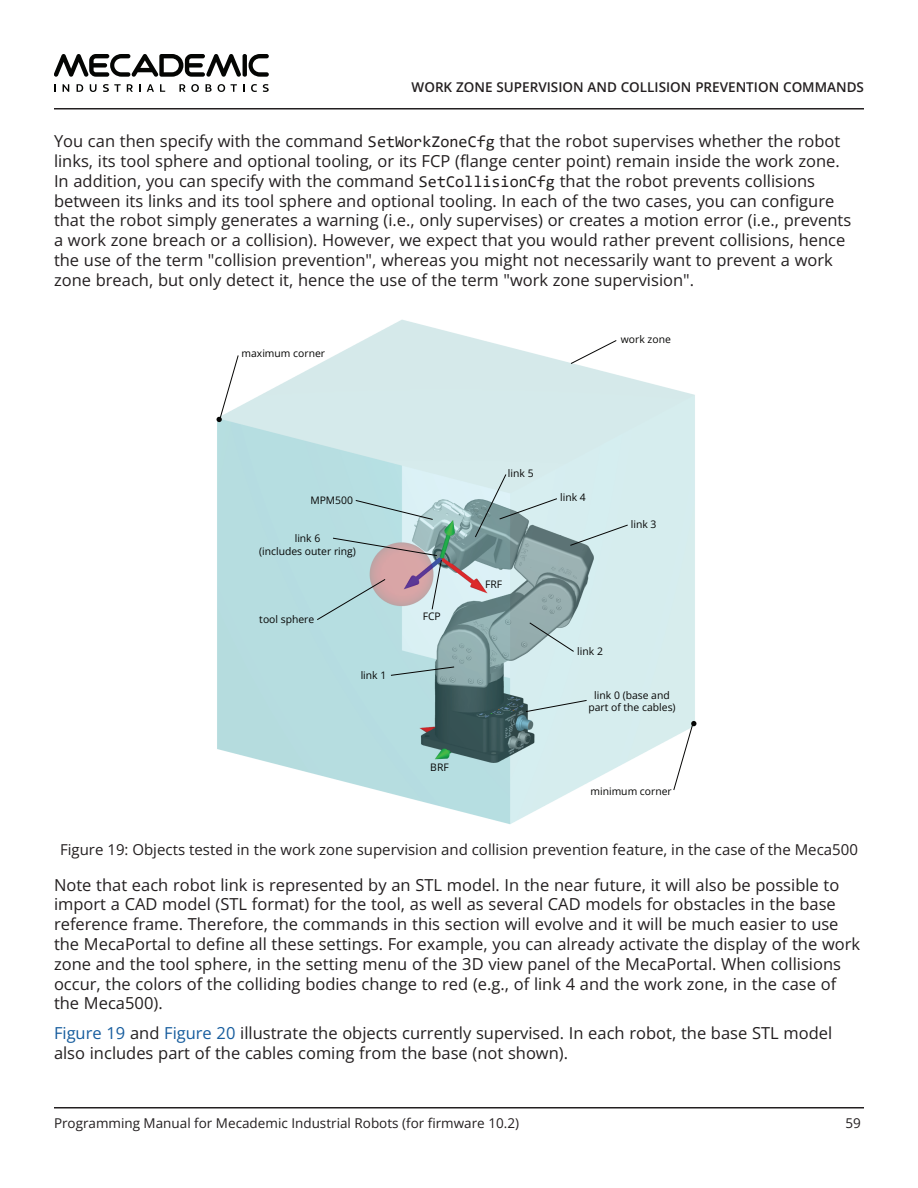
<style>
.page{position:relative;width:918px;height:1188px;background:#fff}
.page>*{position:absolute;margin:0;border:0;box-sizing:border-box;transform-origin:0 0}
.Body_Text{font:16.5px/19.8px "Open Sans";color:#231f20}
.t1{font:15px "Open Sans";color:#231f20}
.t2{font:13.5px "Open Sans";color:#231f20}
.t3{font:600 13.5px "Open Sans";color:#231f20}
.t4{font:10.35px/12.5px "Open Sans";color:#050504;text-align:center}
.s1{font-family:"Consolas"}
.s2{color:#175d9e}
</style>
<div class="page">
<hr style="left:54px;top:1107px;width:810px;height:1px;background:#231f20">
<hr style="left:54px;top:108px;width:810px;height:2px;background:#231f20">
<svg style="left:54px;top:54px;width:215px;height:23px"></svg>
<svg style="left:63px;top:84px;width:6px;height:8px"></svg>
<svg style="left:77px;top:84px;width:6px;height:8px"></svg>
<svg style="left:90px;top:84px;width:7px;height:8px"></svg>
<svg style="left:103px;top:84px;width:18px;height:8px"></svg>
<svg style="left:127px;top:84px;width:6px;height:8px"></svg>
<svg style="left:139px;top:84px;width:2px;height:8px"></svg>
<svg style="left:147px;top:84px;width:7px;height:8px"></svg>
<svg style="left:160px;top:84px;width:5px;height:8px"></svg>
<svg style="left:179px;top:84px;width:20px;height:8px"></svg>
<svg style="left:206px;top:84px;width:6px;height:8px"></svg>
<svg style="left:218px;top:84px;width:7px;height:8px"></svg>
<svg style="left:231px;top:84px;width:6px;height:8px"></svg>
<svg style="left:251px;top:84px;width:6px;height:8px"></svg>
<svg style="left:263px;top:84px;width:6px;height:8px"></svg>
<img style="left:216px;top:319px;width:481px;height:505px">
<svg style="left:356px;top:500px;width:77px;height:20px"></svg>
<svg style="left:475px;top:474px;width:82px;height:63px"></svg>
<svg style="left:570px;top:525px;width:58px;height:21px"></svg>
<svg style="left:529px;top:623px;width:45px;height:29px"></svg>
<svg style="left:571px;top:340px;width:46px;height:24px"></svg>
<svg style="left:317px;top:538px;width:125px;height:82px"></svg>
<svg style="left:391px;top:667px;width:63px;height:9px"></svg>
<svg style="left:526px;top:700px;width:61px;height:12px"></svg>
<svg style="left:217px;top:355px;width:21px;height:67px"></svg>
<svg style="left:674px;top:721px;width:22px;height:69px"></svg>
<p class="t3" style="left:412px;top:78px;width:12px">WOR</p>
<p class="t3" style="left:444px;top:78px;width:31px">K ZONE</p>
<p class="t3" style="left:496px;top:78px;width:10px">SUPER</p>
<p class="t3" style="left:538px;top:78px;width:17px">VISION</p>
<p class="t3" style="left:588px;top:78px;width:11px">AND</p>
<p class="t3" style="left:621px;top:78px;width:9px">COLLISION</p>
<p class="t3" style="left:695px;top:78px;width:9px">PRE</p>
<p class="t3" style="left:720px;top:78px;width:18px">VENTION</p>
<p class="t3" style="left:783px;top:78px;width:11px">COMMANDS</p>
<p class="Body_Text" style="left:54px;top:131px;width:799px">You can then specify with the command <span class="s1">SetWorkZoneCfg</span> that the robot supervises whether the robot links, its tool sphere and optional tooling, or its FCP (flange center point) remain inside the work zone.<br>In addition, you can specify with the command <span class="s1">SetCollisionCfg</span> that the robot prevents collisions between its links and its tool sphere and optional tooling. In each of the two cases, you can configure that the robot simply generates a warning (i.e., only supervises) or creates a motion error (i.e., prevents a work zone breach or a collision). However, we expect that you would rather prevent collisions, hence the use of the term "collision prevention", whereas you might not necessarily want to prevent a work zone breach, but only detect it, hence the use of the term "work zone supervision".</p>
<p class="t4" style="left:242px;top:347px;width:85px">maximum corner</p>
<p class="t4" style="left:621px;top:333px;width:51px">work zone</p>
<p class="t4" style="left:310px;top:493px;width:44px">MPM500</p>
<p class="t4" style="left:259px;top:532px;width:98px">link 6<br>(includes outer ring)</p>
<p class="t4" style="left:259px;top:613px;width:57px">tool sphere</p>
<p class="t4" style="left:361px;top:669px;width:27px">link 1</p>
<p class="t4" style="left:423px;top:610px;width:20px">FCP</p>
<p class="t4" style="left:430px;top:761px;width:20px">BRF</p>
<p class="t4" style="left:508px;top:467px;width:27px">link 5</p>
<p class="t4" style="left:485px;top:578px;width:19px">FRF</p>
<p class="t4" style="left:560px;top:491px;width:27px">link 4</p>
<p class="t4" style="left:631px;top:517px;width:27px">link 3</p>
<p class="t4" style="left:577px;top:645px;width:27px">link 2</p>
<p class="t4" style="left:588px;top:689px;width:89px">link 0 (base and part of the cables)</p>
<p class="t4" style="left:591px;top:784px;width:83px">minimum corner</p>
<p class="t1" style="left:60px;top:839px;width:799px">Figure 19: Objects tested in the work zone supervision and collision prevention feature, in the case of the Meca500</p>
<p class="Body_Text" style="left:54px;top:874px;width:808px">Note that each robot link is represented by an STL model. In the near future, it will also be possible to import a CAD model (STL format) for the tool, as well as several CAD models for obstacles in the base reference frame. Therefore, the commands in this section will evolve and it will be much easier to use the MecaPortal to define all these settings. For example, you can already activate the display of the work zone and the tool sphere, in the setting menu of the 3D view panel of the MecaPortal. When collisions occur, the colors of the colliding bodies change to red (e.g., of link 4 and the work zone, in the case of the Meca500).</p>
<p class="Body_Text" style="left:54px;top:1023px;width:780px"><span class="s2">Figure 19</span> and <span class="s2">Figure 20</span> illustrate the objects currently supervised. In each robot, the base STL model also includes part of the cables coming from the base (not shown).</p>
<p class="t2" style="left:54px;top:1114px;width:467px">Programming Manual for Mecademic Industrial Robots (for firmware 10.2)</p>
<p class="t2" style="left:846px;top:1114px;width:17px">59</p>
</div>
